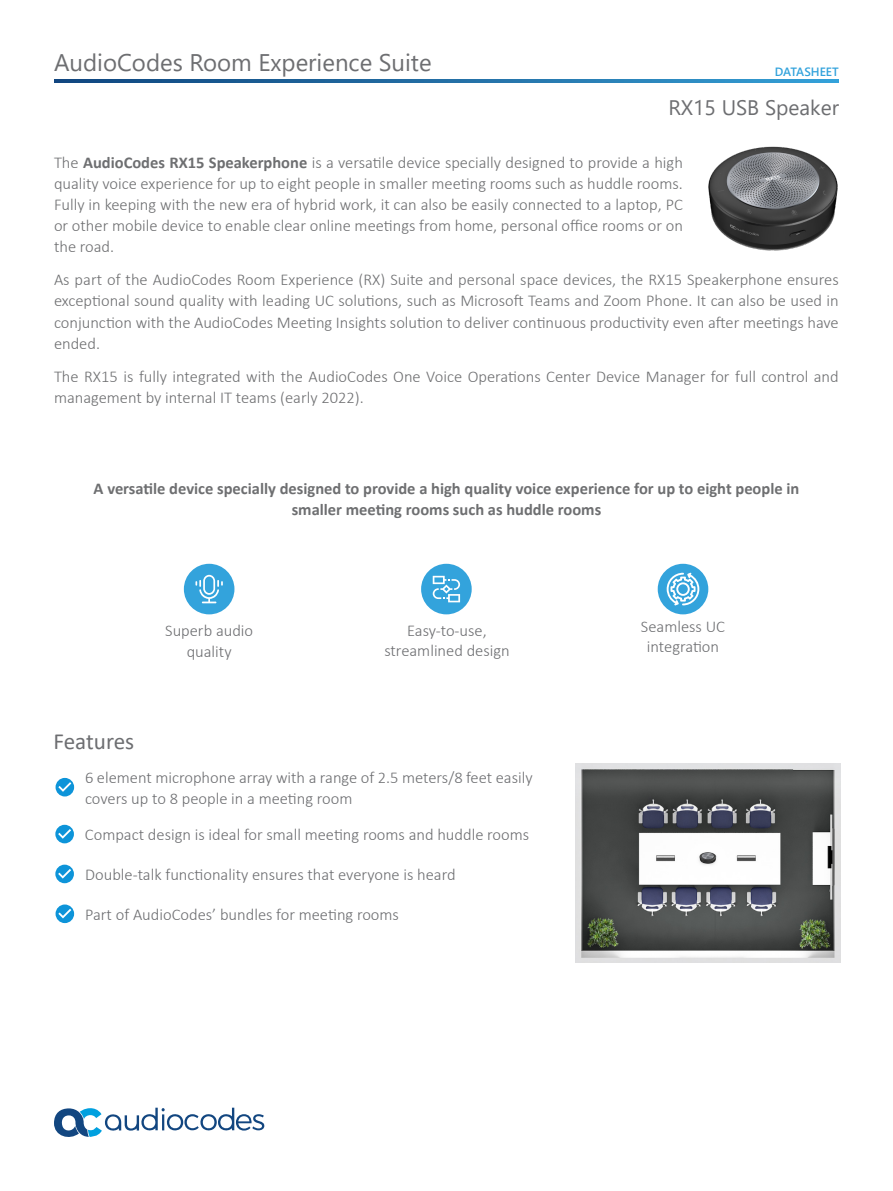
<style>
.page{position:relative;width:893px;height:1191px;background:#fff}
.page>*{position:absolute;margin:0;border:0;box-sizing:border-box;transform-origin:0 0}
.t1{font:24px "Segoe UI";color:#6d6e71}
.t2{font:23.1px "Calibri";color:#6d6e71}
.t3{font:21px "Segoe UI";color:#6d6e71}
.t4{font:300 16.5px/21px "Calibri";color:#6e6f71;text-align:justify}
.t5{font:300 16.5px/20.2px "Calibri";color:#6d6e71;text-align:center}
.t6{font:700 16.5px/21px "Calibri";color:#6e6f71;text-align:center}
.t7{font:600 12px "Segoe UI";color:#33a3dc}
.s1{font-weight:700}
</style>
<div class="page">
<svg style="left:54px;top:1107px;width:210px;height:30px"></svg>
<svg style="left:54px;top:80px;width:785px;height:3px;background:#2270a7"></svg>
<img style="left:708px;top:146px;width:130px;height:105px">
<svg style="left:56px;top:778px;width:18px;height:18px"></svg>
<svg style="left:55px;top:824px;width:19px;height:19px"></svg>
<svg style="left:55px;top:864px;width:19px;height:19px"></svg>
<svg style="left:56px;top:904px;width:18px;height:19px"></svg>
<div style="left:184px;top:564px;width:50px;height:50px;background:#33a3dc;border-radius:50%"></div>
<svg style="left:195px;top:575px;width:28px;height:28px"></svg>
<div style="left:421px;top:564px;width:51px;height:50px;background:#33a3dc;border-radius:50%"></div>
<svg style="left:433px;top:576px;width:27px;height:26px"></svg>
<div style="left:658px;top:564px;width:50px;height:50px;background:#33a3dc;border-radius:50%"></div>
<svg style="left:667px;top:572px;width:32px;height:33px"></svg>
<img style="left:575px;top:763px;width:265px;height:200px">
<h1 class="t1" style="left:54px;top:40px;width:379px">AudioCodes Room Experience Suite</h1>
<p class="t7" style="left:775px;top:60px;width:65px">DATASHEET</p>
<p class="t3" style="left:668px;top:88px;width:172px">RX15 USB Speaker</p>
<p class="t4" style="left:54px;top:151px;width:630px">The <span class="s1">AudioCodes RX15 Speakerphone</span> is a versatile device specially designed to provide a high quality voice experience for up to eight people in smaller meeting rooms such as huddle rooms.<br>Fully in keeping with the new era of hybrid work, it can also be easily connected to a laptop, PC or other mobile device to enable clear online meetings from home, personal office rooms or on the road.</p>
<p class="t4" style="left:54px;top:269px;width:786px">As part of the AudioCodes Room Experience (RX) Suite and personal space devices, the RX15 Speakerphone ensures exceptional sound quality with leading UC solutions, such as Microsoft Teams and Zoom Phone. It can also be used in conjunction with the AudioCodes Meeting Insights solution to deliver continuous productivity even after meetings have ended.</p>
<p class="t4" style="left:54px;top:366px;width:786px">The RX15 is fully integrated with the AudioCodes One Voice Operations Center Device Manager for full control and management by internal IT teams (early 2022).</p>
<p class="t6" style="left:94px;top:478px;width:707px">A versatile device specially designed to provide a high quality voice experience for up to eight people in smaller meeting rooms such as huddle rooms</p>
<h2 class="t2" style="left:54px;top:725px;width:82px">Features</h2>
<p class="t5" style="left:165px;top:620px;width:89px">Superb audio quality</p>
<p class="t5" style="left:384px;top:620px;width:127px">Easy-to-use, streamlined design</p>
<p class="t5" style="left:641px;top:616px;width:86px">Seamless UC integration</p>
<p class="t5" style="left:85px;top:767px;width:449px;text-align:left">6 element microphone array with a range of 2.5 meters/8 feet easily covers up to 8 people in a meeting room</p>
<p class="t5" style="left:85px;top:824px;width:446px">Compact design is ideal for small meeting rooms and huddle rooms</p>
<p class="t5" style="left:85px;top:864px;width:372px">Double-talk functionality ensures that everyone is heard</p>
<p class="t5" style="left:85px;top:904px;width:315px">Part of AudioCodes’ bundles for meeting rooms</p>
</div>
